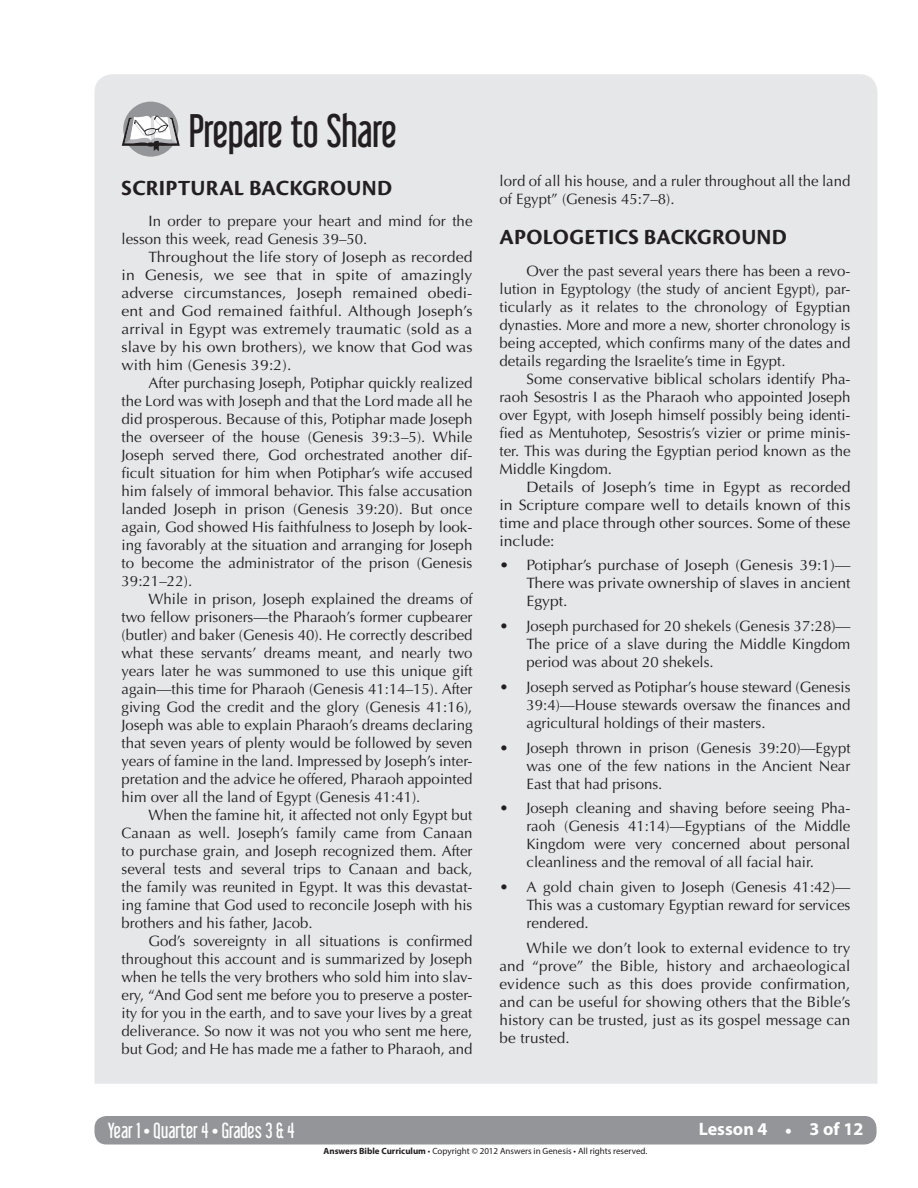
<style>
.page{position:relative;width:918px;height:1188px;background:#fff}
.page>*{position:absolute;margin:0;border:0;box-sizing:border-box;transform-origin:0 0}
.t1{font:42px "Libel Suit";color:#231f20}
.t2{font:700 22.5px "Cronos Pro";letter-spacing:.01em;color:#231f20}
.t3{font:19.5px "Libel Suit";color:#fff}
.t4{font:700 18px "Myriad Pro";color:#fff}
.t5{font:15px/18px "Optima LT Std";color:#231f20;text-align:justify}
.t6{font:15px/18px "Optima LT Std";color:#231f20;text-align:justify;scale:1.05 1}
.t7{font:9px "Myriad Pro";color:#231f20}
.s1{font-family:"Libel Suit";font-weight:400;font-size:19.5px}
.s2{font-weight:700}
</style>
<div class="page">
<div style="left:94px;top:1116px;width:783px;height:28px;background:#939598;border-radius:12px"></div>
<div style="left:94px;top:74px;width:784px;height:1010px;background:#e6e7e9"></div>
<div style="left:123px;top:102px;width:55px;height:55px;background:#939598;border-radius:50%"></div>
<svg style="left:122px;top:115px;width:58px;height:36px"></svg>
<h1 class="t1" style="left:189px;top:106px;width:209px">Prepare to Share</h1>
<h2 class="t2" style="left:122px;top:175px;width:272px">SCRIPTURAL BACKGROUND</h2>
<p class="t5" style="left:122px;top:212px;width:353px;text-indent:27px">In order to prepare your heart and mind for the lesson this week, read Genesis 39–50.</p>
<p class="t6" style="left:122px;top:248px;width:336px;text-indent:27px">Throughout the life story of Joseph as recorded in Genesis, we see that in spite of amazingly adverse circumstances, Joseph remained obedi&shy;ent and God remained faithful. Although Joseph’s arrival in Egypt was extremely traumatic (sold as a slave by his own brothers), we know that God was with him (Genesis 39:2).</p>
<p class="t5" style="left:122px;top:374px;width:353px;text-indent:27px">After purchasing Joseph, Potiphar quickly realized the Lord was with Joseph and that the Lord made all he did prosperous. Because of this, Potiphar made Joseph the overseer of the house (Genesis 39:3–5). While Joseph served there, God orchestrated another dif&shy;ficult situation for him when Potiphar’s wife accused him falsely of immoral behavior. This false accusation landed Joseph in prison (Genesis 39:20). But once again, God showed His faithfulness to Joseph by look&shy;ing favorably at the situation and arranging for Joseph to become the administrator of the prison (Genesis 39:21–22).</p>
<p class="t5" style="left:122px;top:590px;width:353px;text-indent:27px">While in prison, Joseph explained the dreams of two fellow prisoners—the Pharaoh’s former cupbearer (butler) and baker (Genesis 40). He correctly described what these servants’ dreams meant, and nearly two years later he was summoned to use this unique gift again—this time for Pharaoh (Genesis 41:14–15). After giving God the credit and the glory (Genesis 41:16), Joseph was able to explain Pharaoh’s dreams declaring that seven years of plenty would be followed by seven years of famine in the land. Impressed by Joseph’s inter&shy;pretation and the advice he offered, Pharaoh appointed him over all the land of Egypt (Genesis 41:41).</p>
<p class="t5" style="left:122px;top:806px;width:353px;text-indent:27px">When the famine hit, it affected not only Egypt but Canaan as well. Joseph’s family came from Canaan to purchase grain, and Joseph recognized them. After several tests and several trips to Canaan and back, the family was reunited in Egypt. It was this devastat&shy;ing famine that God used to reconcile Joseph with his brothers and his father, Jacob.</p>
<p class="t5" style="left:122px;top:932px;width:353px;text-indent:27px">God’s sovereignty in all situations is confirmed throughout this account and is summarized by Joseph when he tells the very brothers who sold him into slav&shy;ery, “And God sent me before you to preserve a poster&shy;ity for you in the earth, and to save your lives by a great deliverance. So now it was not you who sent me here, but God; and He has made me a father to Pharaoh, and</p>
<p class="t5" style="left:500px;top:172px;width:352px">lord of all his house, and a ruler throughout all the land of Egypt” (Genesis 45:7–8).</p>
<h2 class="t2" style="left:500px;top:224px;width:289px">APOLOGETICS BACKGROUND</h2>
<p class="t5" style="left:500px;top:262px;width:353px;text-indent:27px">Over the past several years there has been a revo&shy;lution in Egyptology (the study of ancient Egypt), par&shy;ticularly as it relates to the chronology of Egyptian dynasties. More and more a new, shorter chronology is being accepted, which confirms many of the dates and details regarding the Israelite’s time in Egypt.</p>
<p class="t5" style="left:500px;top:370px;width:353px;text-indent:27px">Some conservative biblical scholars identify Pha&shy;raoh Sesostris I as the Pharaoh who appointed Joseph over Egypt, with Joseph himself possibly being identi&shy;fied as Mentuhotep, Sesostris’s vizier or prime minis&shy;ter. This was during the Egyptian period known as the Middle Kingdom.</p>
<p class="t6" style="left:500px;top:478px;width:336px;text-indent:27px">Details of Joseph’s time in Egypt as recorded in Scripture compare well to details known of this time and place through other sources. Some of these include:</p>
<p class="t6" style="left:526px;top:556px;width:310px;text-indent:-27px">• Potiphar’s purchase of Joseph (Genesis 39:1)— There was private ownership of slaves in ancient Egypt.</p>
<p class="t5" style="left:526px;top:617px;width:326px;text-indent:-27px">• Joseph purchased for 20 shekels (Genesis 37:28)— The price of a slave during the Middle Kingdom period was about 20 shekels.</p>
<p class="t5" style="left:526px;top:678px;width:326px;text-indent:-27px">• Joseph served as Potiphar’s house steward (Genesis 39:4)—House stewards oversaw the finances and agricultural holdings of their masters.</p>
<p class="t5" style="left:526px;top:739px;width:326px;text-indent:-27px">• Joseph thrown in prison (Genesis 39:20)—Egypt was one of the few nations in the Ancient Near East that had prisons.</p>
<p class="t5" style="left:526px;top:799px;width:325px;text-indent:-27px">• Joseph cleaning and shaving before seeing Pha&shy;raoh (Genesis 41:14)—Egyptians of the Middle Kingdom were very concerned about personal cleanliness and the removal of all facial hair.</p>
<p class="t5" style="left:526px;top:878px;width:326px;text-indent:-27px">• A gold chain given to Joseph (Genesis 41:42)— This was a customary Egyptian reward for services rendered.</p>
<p class="t5" style="left:499px;top:939px;width:353px;text-indent:27px">While we don’t look to external evidence to try and “prove” the Bible, history and archaeological evidence such as this does provide confirmation, and can be useful for showing others that the Bible’s history can be trusted, just as its gospel message can be trusted.</p>
<h3 class="t3" style="left:108px;top:1118px;width:188px">Year 1 • Quarter 4 • Grades 3 &amp; 4</h3>
<p class="t4" style="left:699px;top:1118px;width:166px">Lesson 4 <span class="s1">•</span> 3 of 12</p>
<p class="t7" style="left:324px;top:1145px;width:325px"><span class="s2">Answers Bible Curriculum</span> • Copyright © 2012 Answers in Genesis • All rights reserved.</p>
</div>
